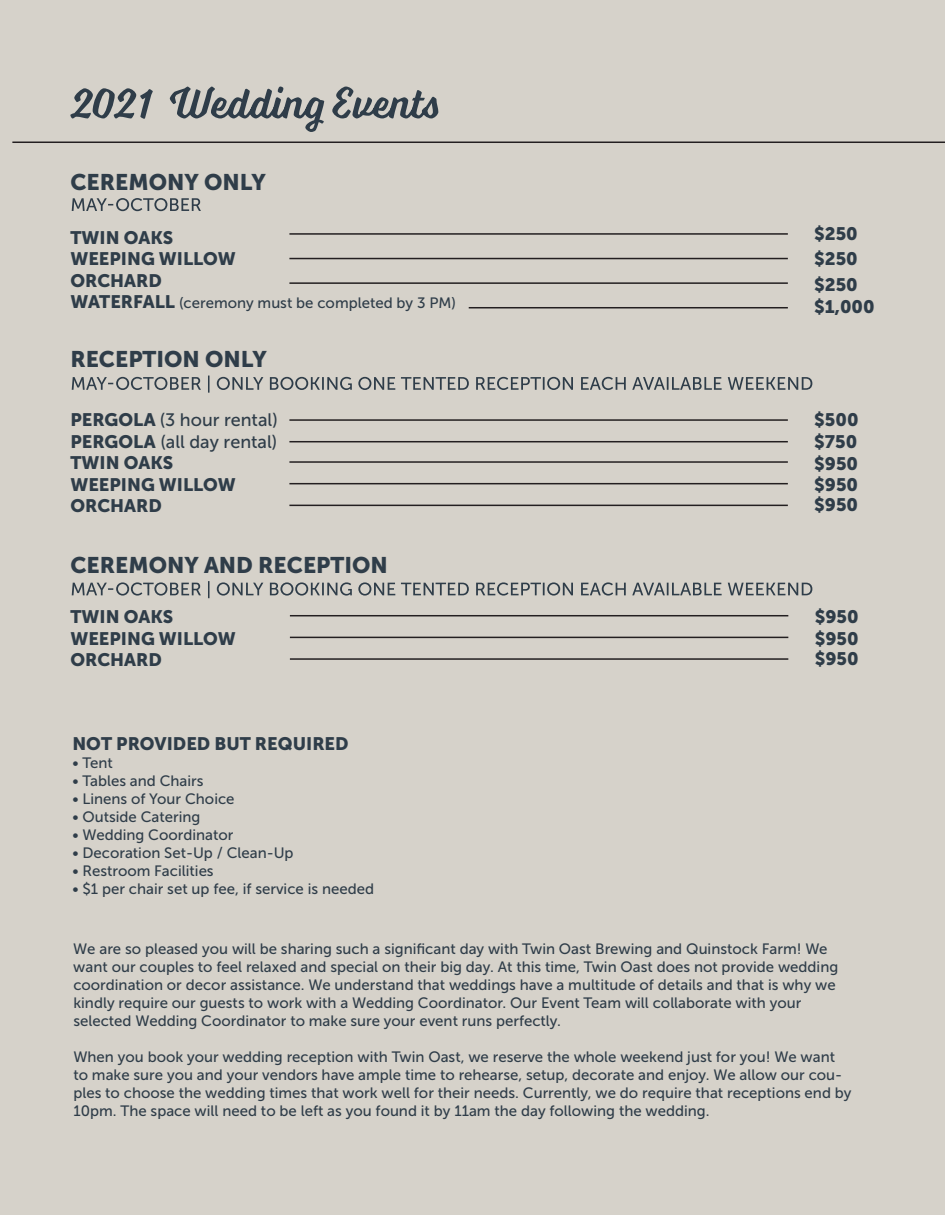
<style>
.page{position:relative;width:945px;height:1215px;background:#d6d2ca}
.page>*{position:absolute;margin:0;border:0;box-sizing:border-box;transform-origin:0 0}
.t1{font:22.5px "Museo Sans 900";color:#2f3d49}
.t2{font:18px/21.6px "Museo Sans 900";color:#2f3d49}
.t3{font:18px/21.6px "Museo Sans 500";color:#2f3d49}
.t4{font:15px/18px "Museo Sans 500";color:#2f3d49}
.s1{font-family:"Museo Sans 900";font-size:18px}
.s2{font-family:"Museo Sans 900"}
</style>
<div class="page">
<svg style="left:70px;top:87px;width:368px;height:45px"></svg>
<hr style="left:12px;top:142px;width:933px;height:1px;background:#231f20">
<svg style="left:72px;top:198px;width:129px;height:13px"></svg>
<hr style="left:289px;top:233px;width:499px;height:2px;background:#231f20">
<hr style="left:289px;top:258px;width:499px;height:1px;background:#231f20">
<hr style="left:289px;top:282px;width:499px;height:2px;background:#231f20">
<hr style="left:469px;top:307px;width:319px;height:1px;background:#231f20">
<svg style="left:72px;top:376px;width:740px;height:17px"></svg>
<hr style="left:289px;top:419px;width:499px;height:2px;background:#231f20">
<hr style="left:289px;top:441px;width:499px;height:1px;background:#231f20">
<hr style="left:289px;top:483px;width:499px;height:1px;background:#231f20">
<hr style="left:289px;top:505px;width:499px;height:1px;background:#231f20">
<hr style="left:289px;top:461px;width:499px;height:2px;background:#231f20">
<svg style="left:72px;top:581px;width:740px;height:17px"></svg>
<hr style="left:290px;top:637px;width:498px;height:1px;background:#231f20">
<hr style="left:290px;top:658px;width:498px;height:2px;background:#231f20">
<hr style="left:290px;top:615px;width:498px;height:1px;background:#231f20">
<h1 class="t1" style="left:70px;top:170px;width:197px">CEREMONY ONLY</h1>
<p class="t2" style="left:70px;top:227px;width:167px">TWIN OAKS<br>WEEPING WILLOW<br>ORCHARD</p>
<p class="t4" style="left:70px;top:294px;width:387px"><span class="s1">WATERFALL</span> (ceremony must be completed by 3 PM)</p>
<h1 class="t1" style="left:70px;top:347px;width:198px">RECEPTION ONLY</h1>
<p class="t3" style="left:70px;top:409px;width:209px"><span class="s2">PERGOLA</span> (3 hour rental)<br><span class="s2">PERGOLA</span> (all day rental)</p>
<p class="t2" style="left:70px;top:452px;width:167px">TWIN OAKS<br>WEEPING WILLOW<br>ORCHARD</p>
<p class="t2" style="left:814px;top:221px;width:45px;line-height:25.3px;text-align:justify">$250 $250 $250</p>
<p class="t2" style="left:814px;top:296px;width:62px">$1,000</p>
<p class="t2" style="left:814px;top:409px;width:46px;text-align:justify">$500 $750 $950 $950 $950</p>
<h1 class="t1" style="left:70px;top:553px;width:319px">CEREMONY AND RECEPTION</h1>
<p class="t2" style="left:70px;top:606px;width:167px">TWIN OAKS<br>WEEPING WILLOW<br>ORCHARD</p>
<p class="t2" style="left:815px;top:606px;width:45px;line-height:20.9px;text-align:justify">$950 $950 $950</p>
<p class="t2" style="left:72px;top:733px;width:278px">NOT PROVIDED BUT REQUIRED</p>
<p class="t4" style="left:72px;top:754px;width:42px">• Tent</p>
<p class="t4" style="left:72px;top:772px;width:133px">• Tables and Chairs</p>
<p class="t4" style="left:72px;top:790px;width:164px">• Linens of Your Choice</p>
<p class="t4" style="left:72px;top:808px;width:130px">• Outside Catering</p>
<p class="t4" style="left:72px;top:826px;width:163px">• Wedding Coordinator</p>
<p class="t4" style="left:72px;top:844px;width:223px">• Decoration Set-Up / Clean-Up</p>
<p class="t4" style="left:72px;top:862px;width:143px">• Restroom Facilities</p>
<p class="t4" style="left:72px;top:880px;width:303px">• $1 per chair set up fee, if service is needed</p>
<p class="t4" style="left:73px;top:940px;width:766px">We are so pleased you will be sharing such a significant day with Twin Oast Brewing and Quinstock Farm! We want our couples to feel relaxed and special on their big day. At this time, Twin Oast does not provide wedding coordination or decor assistance. We understand that weddings have a multitude of details and that is why we kindly require our guests to work with a Wedding Coordinator. Our Event Team will collaborate with your selected Wedding Coordinator to make sure your event runs perfectly.</p>
<p class="t4" style="left:73px;top:1048px;width:780px">When you book your wedding reception with Twin Oast, we reserve the whole weekend just for you! We want to make sure you and your vendors have ample time to rehearse, setup, decorate and enjoy. We allow our cou&shy;ples to choose the wedding times that work well for their needs. Currently, we do require that receptions end by 10pm. The space will need to be left as you found it by 11am the day following the wedding.</p>
</div>
